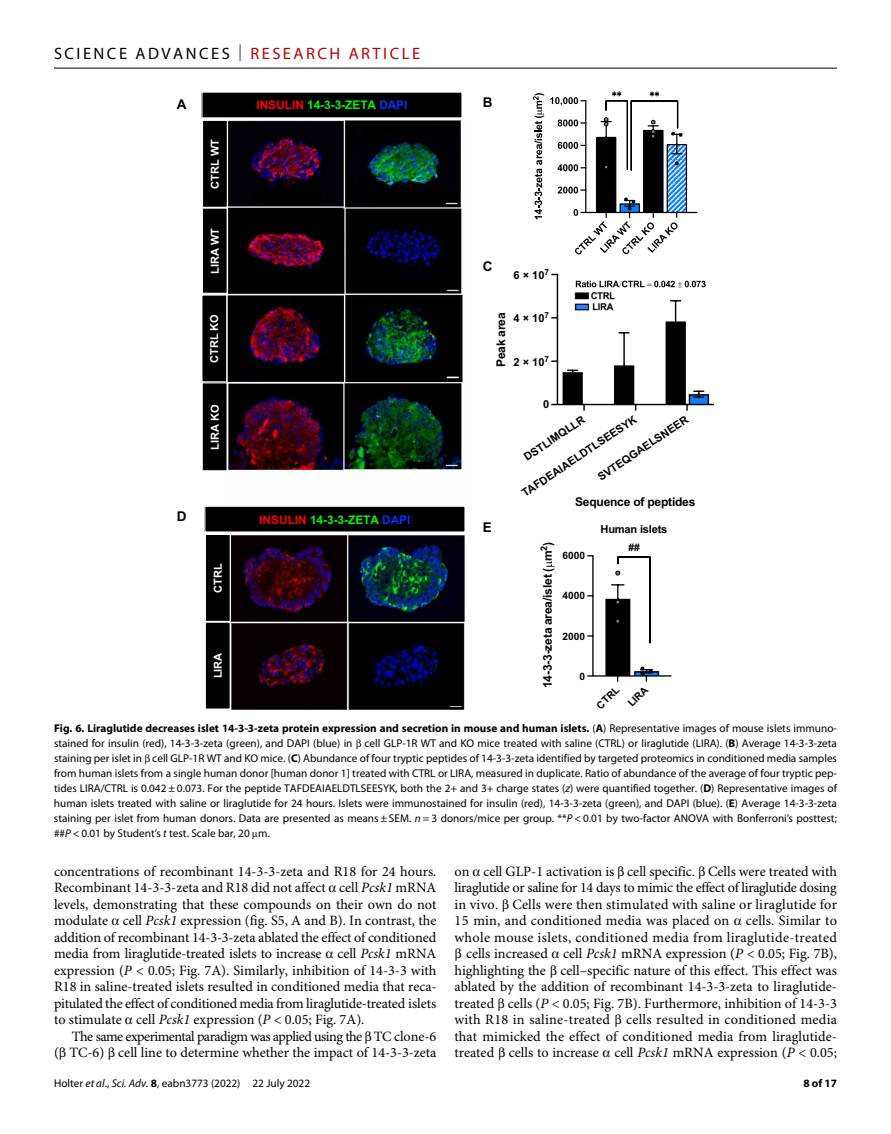
<style>
.page{position:relative;width:891px;height:1134px;background:#fff}
.page>*{position:absolute;margin:0;border:0;box-sizing:border-box;transform-origin:0 0}
.t1{font:16.5px "Myriad Pro";letter-spacing:.15em;color:#000}
.t2{font:14.25px/16.5px "Minion Pro";color:#000;text-align:justify}
.t3{font:14.25px/16.5px "Minion Pro";letter-spacing:-.02em;color:#000;text-align:right}
.t4{font:700 13.5px "Arial";color:#000}
.t5{font:700 12px "Arial";letter-spacing:-.015em;color:#000}
.t6{font:700 11.85px "Arial";color:#00fa00}
.t7{font:11.25px/15px "Myriad Pro";color:#000;text-align:justify}
.t8{font:700 11.25px "Myriad Pro";color:#000}
.t9{font:700 11.1px "Arial";letter-spacing:-.02em;color:#000}
.t10{font:700 10.95px "Arial";color:#fff}
.t11{font:700 10.2px/20.2px "Arial";letter-spacing:.005em;color:#000}
.s1{font-weight:300}
.s2{color:#b10508}
.s3{color:#f00}
.s4{color:#0432ff}
.s5{font-weight:700}
.s6{font-style:italic}
</style>
<div class="page">
<hr style="left:54px;top:68px;width:783px;height:1px;background:#000">
<img style="left:227px;top:120px;width:238px;height:590px">
<div style="left:205px;top:506px;width:260px;height:26px;background:#000"></div>
<div style="left:204px;top:506px;width:262px;height:27px;border:1px solid #fff"></div>
<div style="left:205px;top:622px;width:25px;height:87px;background:#000"></div>
<div style="left:205px;top:622px;width:26px;height:88px;border:1px solid #fff"></div>
<div style="left:205px;top:534px;width:25px;height:87px;background:#000"></div>
<div style="left:205px;top:534px;width:26px;height:88px;border:1px solid #fff"></div>
<div style="left:202px;top:92px;width:260px;height:26px;background:#000"></div>
<div style="left:201px;top:92px;width:262px;height:27px;border:1px solid #fff"></div>
<div style="left:202px;top:295px;width:25px;height:87px;background:#000"></div>
<div style="left:201px;top:294px;width:26px;height:88px;border:1px solid #fff"></div>
<div style="left:202px;top:208px;width:25px;height:85px;background:#000"></div>
<div style="left:202px;top:208px;width:26px;height:86px;border:1px solid #fff"></div>
<div style="left:202px;top:383px;width:25px;height:88px;background:#000"></div>
<div style="left:202px;top:382px;width:26px;height:89px;border:1px solid #fff"></div>
<div style="left:202px;top:120px;width:25px;height:87px;background:#000"></div>
<div style="left:202px;top:120px;width:26px;height:88px;border:1px solid #fff"></div>
<div style="left:606px;top:599px;width:24px;height:77px;background:#000"></div>
<div style="left:605px;top:599px;width:25px;height:78px;border:1px solid #000"></div>
<hr style="left:635px;top:672px;width:23px;height:4px;background:#0f7efe">
<div style="left:634px;top:671px;width:25px;height:6px;border:1px solid #000"></div>
<hr style="left:593px;top:675px;width:78px;height:2px;background:#000">
<hr style="left:592px;top:556px;width:2px;height:120px;background:#000">
<svg style="left:640px;top:666px;width:13px;height:15px"></svg>
<svg style="left:612px;top:556px;width:39px;height:88px"></svg>
<div style="left:563px;top:373px;width:19px;height:32px;background:#000"></div>
<div style="left:563px;top:372px;width:20px;height:33px;border:1px solid #000"></div>
<div style="left:615px;top:366px;width:19px;height:39px;background:#000"></div>
<div style="left:614px;top:365px;width:20px;height:40px;border:1px solid #000"></div>
<div style="left:666px;top:322px;width:19px;height:83px;background:#000"></div>
<div style="left:666px;top:321px;width:20px;height:84px;border:1px solid #000"></div>
<hr style="left:557px;top:274px;width:1px;height:131px;background:#000">
<svg style="left:568px;top:370px;width:10px;height:4px"></svg>
<hr style="left:623px;top:333px;width:2px;height:32px;background:#000">
<svg style="left:619px;top:332px;width:10px;height:2px"></svg>
<hr style="left:623px;top:365px;width:2px;height:33px;background:#000">
<svg style="left:671px;top:300px;width:10px;height:23px"></svg>
<svg style="left:552px;top:391px;width:162px;height:19px"></svg>
<img style="left:574px;top:291px;width:41px;height:20px">
<svg style="left:547px;top:561px;width:8px;height:6px"></svg>
<svg style="left:576px;top:281px;width:130px;height:6px"></svg>
<svg style="left:533px;top:93px;width:11px;height:126px"></svg>
<svg style="left:550px;top:91px;width:148px;height:164px"></svg>
<p class="t1" style="left:54px;top:40px;width:368px">SCIENCE ADVANCES <span class="s1">|</span> <span class="s2">RESEARCH ARTICLE</span></p>
<p class="t4" style="left:177px;top:95px;width:11px">A</p>
<p class="t10" style="left:208px;top:189px;width:51px;rotate:-90deg">CTRL WT</p>
<p class="t10" style="left:208px;top:274px;width:48px;rotate:-90deg">LIRA WT</p>
<p class="t10" style="left:207px;top:363px;width:50px;rotate:-90deg">CTRL KO</p>
<p class="t10" style="left:208px;top:450px;width:47px;rotate:-90deg">LIRA KO</p>
<p class="t6" style="left:256px;top:98px;width:153px"><span class="s3">INSULIN</span> 14-3-3-ZETA <span class="s4">DAPI</span></p>
<p class="t4" style="left:177px;top:507px;width:11px">D</p>
<p class="t6" style="left:259px;top:512px;width:153px"><span class="s3">INSULIN</span> 14-3-3-ZETA <span class="s4">DAPI</span></p>
<p class="t10" style="left:211px;top:593px;width:31px;rotate:-90deg">CTRL</p>
<p class="t10" style="left:211px;top:678px;width:27px;rotate:-90deg">LIRA</p>
<p class="t4" style="left:483px;top:93px;width:11px">B</p>
<p class="t4" style="left:483px;top:257px;width:11px">C</p>
<p class="t9" style="left:513px;top:268px;width:37px">6 × 10<sup>7</sup></p>
<p class="t5" style="left:493px;top:367px;width:56px;rotate:-90deg">Peak area</p>
<p class="t9" style="left:513px;top:311px;width:37px">4 × 10<sup>7</sup></p>
<p class="t9" style="left:513px;top:354px;width:37px">2 × 10<sup>7</sup></p>
<p class="t4" style="left:483px;top:518px;width:11px">E</p>
<p class="t9" style="left:543px;top:397px;width:8px">0</p>
<p class="t9" style="left:519px;top:488px;width:137px;rotate:-34deg">TAFDEAIAELDTLSEESYK</p>
<p class="t9" style="left:521px;top:452px;width:73px;rotate:-34deg">DSTLIMQLLR</p>
<p class="t9" style="left:595px;top:472px;width:108px;rotate:-34deg">SVTEQGAELSNEER</p>
<p class="t5" style="left:575px;top:494px;width:122px">Sequence of peptides</p>
<p class="t9" style="left:601px;top:522px;width:68px">Human islets</p>
<p class="t5" style="left:540px;top:688px;width:148px;rotate:-90deg">14-3-3-zeta area/islet ( m<sup>2</sup>)</p>
<p class="t11" style="left:629px;top:538px;width:13px">##</p>
<p class="t11" style="left:563px;top:546px;width:24px">6000</p>
<p class="t11" style="left:563px;top:586px;width:24px">4000</p>
<p class="t11" style="left:563px;top:626px;width:24px">2000</p>
<p class="t11" style="left:580px;top:666px;width:7px">0</p>
<p class="t11" style="left:608px;top:683px;width:25px;text-indent:-24px;rotate:-45deg">CTRL<br>LIRA</p>
<p class="t7" style="left:54px;top:721px;width:785px"><span class="s5">Fig. 6. Liraglutide decreases islet 14-3-3-zeta protein expression and secretion in mouse and human islets.</span> (<span class="s5">A</span>) Representative images of mouse islets immuno&shy;stained for insulin (red), 14-3-3-zeta (green), and DAPI (blue) in cell GLP-1R WT and KO mice treated with saline (CTRL) or liraglutide (LIRA). (<span class="s5">B</span>) Average 14-3-3-zeta staining per islet in cell GLP-1R WT and KO mice. (<span class="s5">C</span>) Abundance of four tryptic peptides of 14-3-3-zeta identified by targeted proteomics in conditioned media samples from human islets from a single human donor [human donor 1] treated with CTRL or LIRA, measured in duplicate. Ratio of abundance of the average of four tryptic pep&shy;tides LIRA/CTRL is 0.042 ± 0.073. For the peptide TAFDEAIAELDTLSEESYK, both the 2+ and 3+ charge states (<span class="s6">z</span>) were quantified together. (<span class="s5">D</span>) Representative images of human islets treated with saline or liraglutide for 24 hours. Islets were immunostained for insulin (red), 14-3-3-zeta (green), and DAPI (blue). (<span class="s5">E</span>) Average 14-3-3-zeta staining per islet from human donors. Data are presented as means ± SEM. <span class="s6">n</span> = 3 donors/mice per group. **<span class="s6">P</span> &lt; 0.01 by two-factor ANOVA with Bonferroni’s posttest; ##<span class="s6">P</span> &lt; 0.01 by Student’s <span class="s6">t</span> test. Scale bar, 20 m.</p>
<p class="t2" style="left:54px;top:864px;width:384px">concentrations of recombinant 14-3-3-zeta and R18 for 24 hours.<br>Recombinant 14-3-3-zeta and R18 did not affect cell <span class="s6">Pcsk1</span> mRNA levels, demonstrating that these compounds on their own do not modulate cell <span class="s6">Pcsk1</span> expression (fig. S5, A and B). In contrast, the addition of recombinant 14-3-3-zeta ablated the effect of conditioned media from liraglutide-treated islets to increase cell <span class="s6">Pcsk1</span> mRNA expression (<span class="s6">P</span> &lt; 0.05; Fig. 7A). Similarly, inhibition of 14-3-3 with R18 in saline-treated islets resulted in conditioned media that reca&shy;pitulated the effect of conditioned media from liraglutide-treated islets to stimulate cell <span class="s6">Pcsk1</span> expression (<span class="s6">P</span> &lt; 0.05; Fig. 7A).</p>
<p class="t3" style="left:54px;top:1029px;width:384px">The same experimental paradigm was applied using the TC clone-6<br>( TC-6) cell line to determine whether the impact of 14-3-3-zeta</p>
<p class="t7" style="left:54px;top:1076px;width:258px">Holter <span class="s6">et al</span>., <span class="s6">Sci. Adv.</span> <span class="s5">8</span>, eabn3773 (2022) 22 July 2022</p>
<p class="t2" style="left:454px;top:864px;width:384px;text-align:right">on cell GLP-1 activation is cell specific. Cells were treated with liraglutide or saline for 14 days to mimic the effect of liraglutide dosing in vivo. Cells were then stimulated with saline or liraglutide for 15 min, and conditioned media was placed on cells. Similar to whole mouse islets, conditioned media from liraglutide-treated cells increased cell <span class="s6">Pcsk1</span> mRNA expression (<span class="s6">P</span> &lt; 0.05; Fig. 7B), highlighting the cell–specific nature of this effect. This effect was ablated by the addition of recombinant 14-3-3-zeta to liraglutide&shy;treated cells (<span class="s6">P</span> &lt; 0.05; Fig. 7B). Furthermore, inhibition of 14-3-3 with R18 in saline-treated cells resulted in conditioned media that mimicked the effect of conditioned media from liraglutide&shy;treated cells to increase cell <span class="s6">Pcsk1</span> mRNA expression (<span class="s6">P</span> &lt; 0.05;</p>
<p class="t8" style="left:803px;top:1074px;width:35px">8 of 17</p>
</div>
